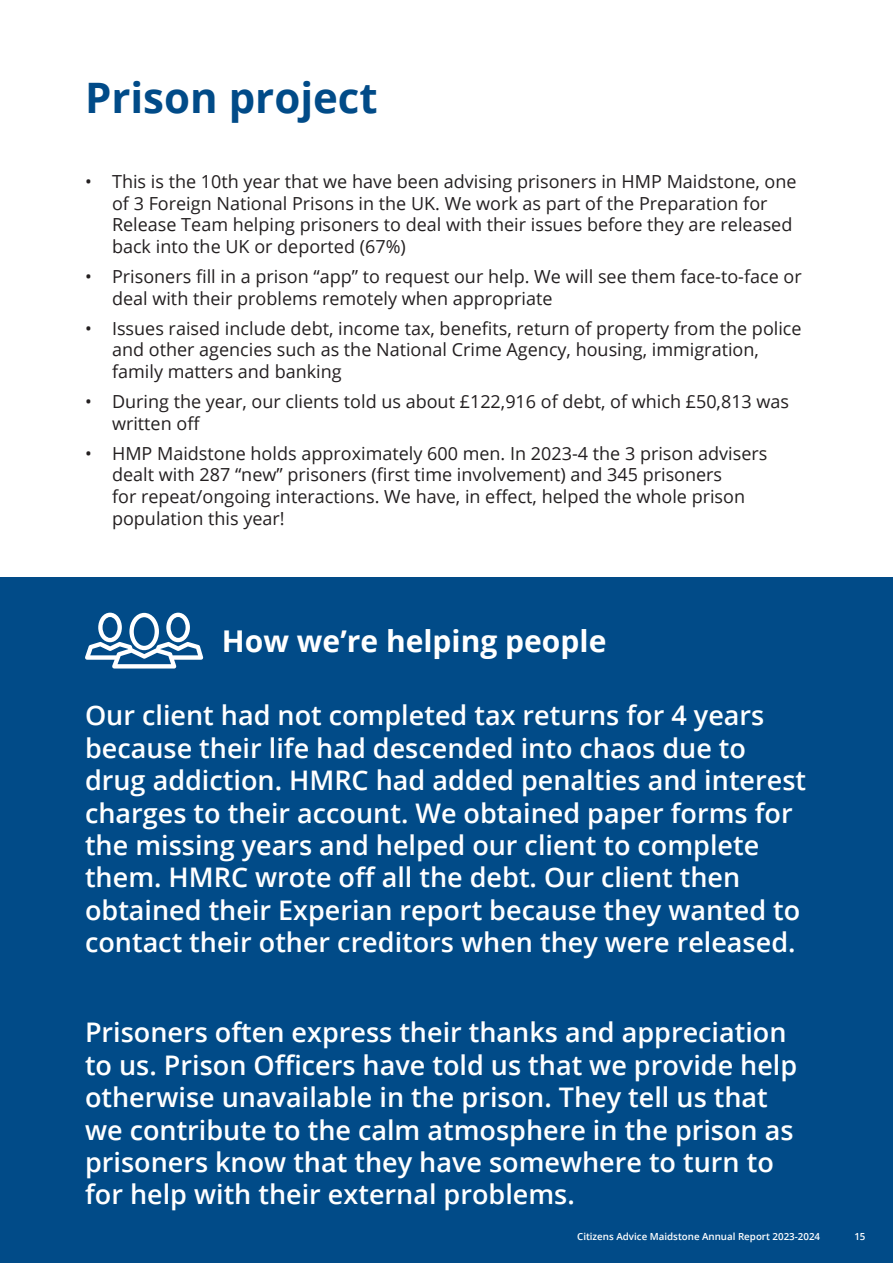
<style>
.page{position:relative;width:893px;height:1263px;background:#fff}
.page>*{position:absolute;margin:0;border:0;box-sizing:border-box;transform-origin:0 0}
.t1{font:700 42px "Open Sans";color:#014b88}
.t2{font:700 30px "Open Sans";color:#fff}
.t3{font:600 27px/32.4px "Open Sans";color:#fff}
.t4{font:18px/21.6px "Open Sans";color:#231f20}
.t5{font:600 9.75px "Open Sans";color:#fff}
</style>
<div class="page">
<div style="left:0;top:577px;width:893px;height:686px;background:#014b88"></div>
<svg style="left:85px;top:613px;width:118px;height:55px"></svg>
<p class="t1" style="left:85px;top:68px;width:294px">Prison project</p>
<p class="t4" style="left:112px;top:170px;width:686px;text-indent:-27px">• This is the 10th year that we have been advising prisoners in HMP Maidstone, one of 3 Foreign National Prisons in the UK. We work as part of the Preparation for Release Team helping prisoners to deal with their issues before they are released back into the UK or deported (67%)</p>
<p class="t4" style="left:112px;top:265px;width:691px;text-indent:-27px">• Prisoners fill in a prison “app” to request our help. We will see them face-to-face or deal with their problems remotely when appropriate</p>
<p class="t4" style="left:112px;top:317px;width:691px;text-indent:-27px">• Issues raised include debt, income tax, benefits, return of property from the police and other agencies such as the National Crime Agency, housing, immigration, family matters and banking</p>
<p class="t4" style="left:112px;top:390px;width:679px;text-indent:-27px">• During the year, our clients told us about £122,916 of debt, of which £50,813 was written off</p>
<p class="t4" style="left:112px;top:442px;width:657px;text-indent:-27px">• HMP Maidstone holds approximately 600 men. In 2023-4 the 3 prison advisers dealt with 287 “new” prisoners (first time involvement) and 345 prisoners<br>for repeat/ongoing interactions. We have, in effect, helped the whole prison population this year!</p>
<p class="t2" style="left:222px;top:620px;width:386px">How we’re helping people</p>
<p class="t3" style="left:85px;top:699px;width:723px">Our client had not completed tax returns for 4 years because their life had descended into chaos due to drug addiction. HMRC had added penalties and interest charges to their account. We obtained paper forms for the missing years and helped our client to complete them. HMRC wrote off all the debt. Our client then obtained their Experian report because they wanted to contact their other creditors when they were released.</p>
<p class="t3" style="left:85px;top:1016px;width:714px">Prisoners often express their thanks and appreciation to us. Prison Officers have told us that we provide help otherwise unavailable in the prison. They tell us that we contribute to the calm atmosphere in the prison as prisoners know that they have somewhere to turn to for help with their external problems.</p>
<p class="t5" style="left:577px;top:1229px;width:245px">Citizens Advice Maidstone Annual Report 2023-2024</p>
<p class="t5" style="left:854px;top:1229px;width:13px">15</p>
</div>
